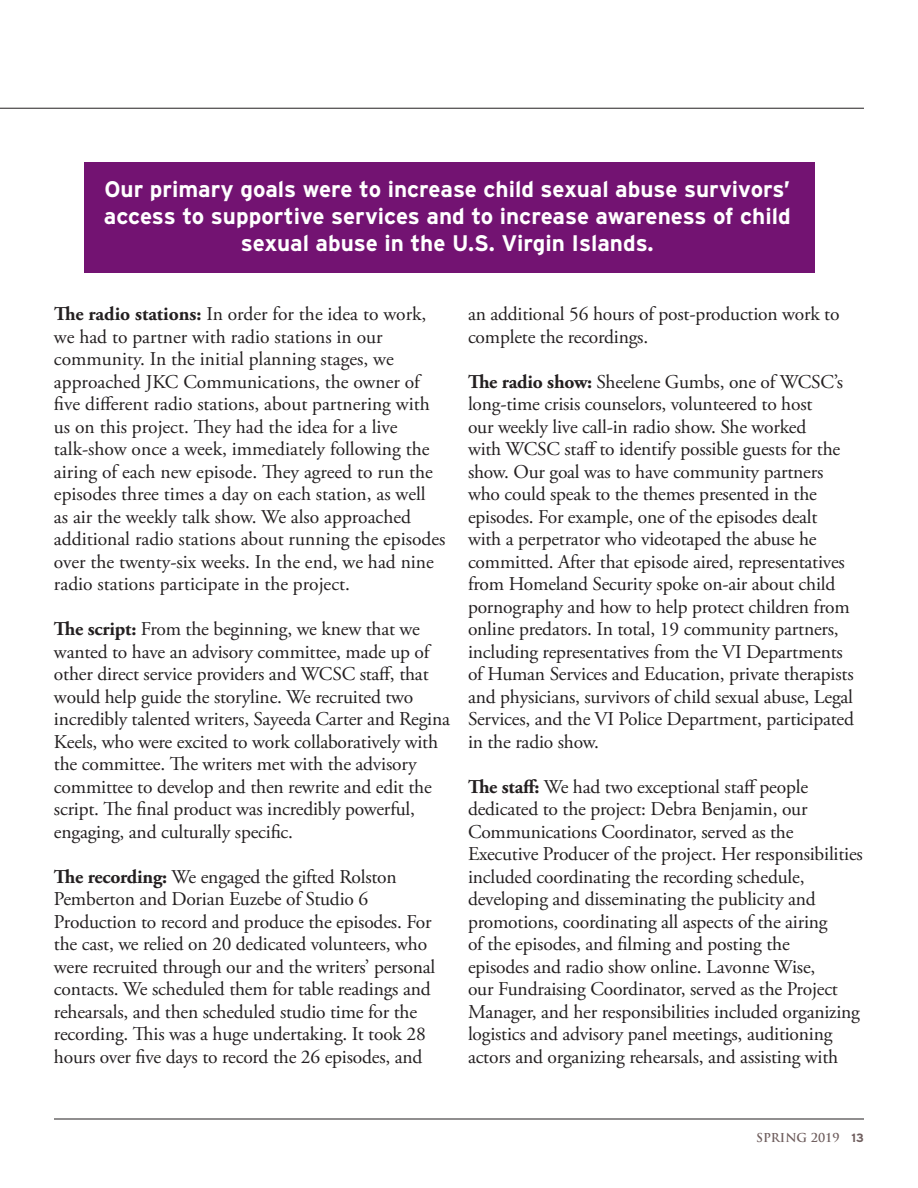
<style>
.page{position:relative;width:918px;height:1188px;background:#fff}
.page>*{position:absolute;margin:0;border:0;box-sizing:border-box;transform-origin:0 0}
.t1{font:700 22.5px/27px "Interstate";color:#fff;text-align:center}
.Body_text_no_indent{font:19.5px/22.5px "Adobe Garamond Pro";letter-spacing:-.01em;color:#231f20}
.t2{font:700 12px "Trajan Pro";color:#6f5e5e}
.s1{font-weight:700}
.s2{font-family:"Interstate"}
</style>
<div class="page">
<hr style="left:54px;top:1119px;width:810px;height:1px;background:#231f20">
<hr style="left:0;top:108px;width:864px;height:1px;background:#231f20">
<div style="left:85px;top:162px;width:730px;height:111px;background:#731372"></div>
<p class="t1" style="left:104px;top:176px;width:688px">Our primary goals were to increase child sexual abuse survivors’ access to supportive services and to increase awareness of child sexual abuse in the U.S. Virgin Islands.</p>
<p class="Body_text_no_indent" style="left:54px;top:303px;width:393px"><span class="s1">The radio stations:</span> In order for the idea to work, we had to partner with radio stations in our community. In the initial planning stages, we approached JKC Communications, the owner of five different radio stations, about partnering with us on this project. They had the idea for a live talk-show once a week, immediately following the airing of each new episode. They agreed to run the episodes three times a day on each station, as well<br>as air the weekly talk show. We also approached additional radio stations about running the episodes over the twenty-six weeks. In the end, we had nine radio stations participate in the project.</p>
<p class="Body_text_no_indent" style="left:54px;top:618px;width:397px"><span class="s1">The script:</span> From the beginning, we knew that we wanted to have an advisory committee, made up of other direct service providers and WCSC staff, that would help guide the storyline. We recruited two incredibly talented writers, Sayeeda Carter and Regina Keels, who were excited to work collaboratively with the committee. The writers met with the advisory committee to develop and then rewrite and edit the script. The final product was incredibly powerful, engaging, and culturally specific.</p>
<p class="Body_text_no_indent" style="left:54px;top:866px;width:383px"><span class="s1">The recording:</span> We engaged the gifted Rolston Pemberton and Dorian Euzebe of Studio 6<br>Production to record and produce the episodes. For the cast, we relied on 20 dedicated volunteers, who were recruited through our and the writers’ personal contacts. We scheduled them for table readings and rehearsals, and then scheduled studio time for the recording. This was a huge undertaking. It took 28 hours over five days to record the 26 episodes, and</p>
<p class="Body_text_no_indent" style="left:468px;top:303px;width:373px">an additional 56 hours of post-production work to complete the recordings.</p>
<p class="Body_text_no_indent" style="left:468px;top:371px;width:388px"><span class="s1">The radio show:</span> Sheelene Gumbs, one of WCSC’s long-time crisis counselors, volunteered to host<br>our weekly live call-in radio show. She worked<br>with WCSC staff to identify possible guests for the show. Our goal was to have community partners who could speak to the themes presented in the episodes. For example, one of the episodes dealt with a perpetrator who videotaped the abuse he committed. After that episode aired, representatives from Homeland Security spoke on-air about child pornography and how to help protect children from online predators. In total, 19 community partners, including representatives from the VI Departments of Human Services and Education, private therapists and physicians, survivors of child sexual abuse, Legal Services, and the VI Police Department, participated in the radio show.</p>
<p class="Body_text_no_indent" style="left:468px;top:776px;width:396px"><span class="s1">The staff:</span> We had two exceptional staff people dedicated to the project: Debra Benjamin, our Communications Coordinator, served as the Executive Producer of the project. Her responsibilities included coordinating the recording schedule, developing and disseminating the publicity and promotions, coordinating all aspects of the airing<br>of the episodes, and filming and posting the<br>episodes and radio show online. Lavonne Wise,<br>our Fundraising Coordinator, served as the Project Manager, and her responsibilities included organizing logistics and advisory panel meetings, auditioning actors and organizing rehearsals, and assisting with</p>
<p class="t2" style="left:756px;top:1130px;width:109px">SPRING 2019 <span class="s2">13</span></p>
</div>
